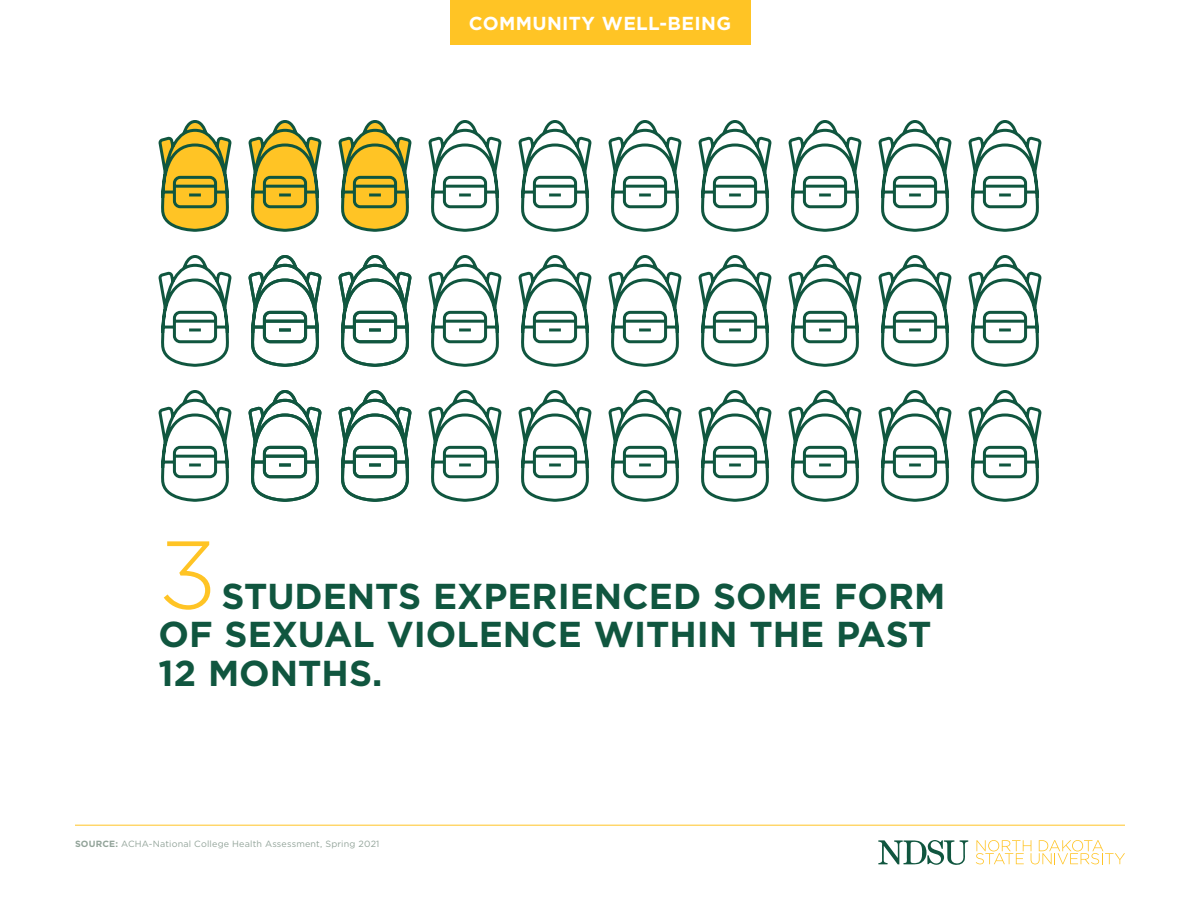
<style>
.page{position:relative;width:1200px;height:900px;background:#fff}
.page>*{position:absolute;margin:0;border:0;box-sizing:border-box;transform-origin:0 0}
.t1{font:300 96px "Gotham";color:#ffc425}
.t2{font:700 36px/38.5px "Gotham";color:#10563f}
.t3{font:700 18.75px "Gotham";letter-spacing:.02em;color:#fff}
.t4{font:9px "Gotham";letter-spacing:.02em;color:#93a49a}
.s1{font-weight:700}
</style>
<div class="page">
<div style="left:450px;top:0;width:300px;height:45px;background:#ffc425"></div>
<svg style="left:878px;top:840px;width:90px;height:25px"></svg>
<svg style="left:976px;top:840px;width:149px;height:24px"></svg>
<hr style="left:75px;top:825px;width:1050px;height:1px;background:#ffc425">
<svg style="left:428px;top:255px;width:74px;height:112px"></svg>
<svg style="left:428px;top:120px;width:74px;height:112px"></svg>
<svg style="left:518px;top:120px;width:74px;height:112px"></svg>
<svg style="left:608px;top:120px;width:74px;height:112px"></svg>
<svg style="left:698px;top:120px;width:74px;height:112px"></svg>
<svg style="left:788px;top:120px;width:74px;height:112px"></svg>
<svg style="left:878px;top:120px;width:74px;height:112px"></svg>
<svg style="left:968px;top:120px;width:74px;height:112px"></svg>
<svg style="left:158px;top:390px;width:74px;height:112px"></svg>
<svg style="left:428px;top:390px;width:74px;height:112px"></svg>
<svg style="left:338px;top:390px;width:74px;height:112px"></svg>
<svg style="left:248px;top:390px;width:74px;height:112px"></svg>
<svg style="left:518px;top:390px;width:74px;height:112px"></svg>
<svg style="left:608px;top:390px;width:74px;height:112px"></svg>
<svg style="left:698px;top:390px;width:74px;height:112px"></svg>
<svg style="left:788px;top:390px;width:74px;height:112px"></svg>
<svg style="left:878px;top:390px;width:74px;height:112px"></svg>
<svg style="left:968px;top:390px;width:74px;height:112px"></svg>
<svg style="left:158px;top:255px;width:74px;height:112px"></svg>
<svg style="left:338px;top:255px;width:74px;height:112px"></svg>
<svg style="left:248px;top:255px;width:74px;height:112px"></svg>
<svg style="left:518px;top:255px;width:74px;height:112px"></svg>
<svg style="left:608px;top:255px;width:74px;height:112px"></svg>
<svg style="left:698px;top:255px;width:74px;height:112px"></svg>
<svg style="left:788px;top:255px;width:74px;height:112px"></svg>
<svg style="left:878px;top:255px;width:74px;height:112px"></svg>
<svg style="left:968px;top:255px;width:74px;height:112px"></svg>
<svg style="left:338px;top:120px;width:74px;height:112px"></svg>
<svg style="left:248px;top:120px;width:74px;height:112px"></svg>
<svg style="left:158px;top:120px;width:74px;height:112px"></svg>
<p class="t3" style="left:469px;top:11px;width:264px">COMMUNITY WELL-BEING</p>
<h1 class="t1" style="left:159px;top:514px;width:60px">3</h1>
<p class="t2" style="left:159px;top:576px;width:788px;text-indent:63px">STUDENTS EXPERIENCED SOME FORM<br>OF SEXUAL VIOLENCE WITHIN THE PAST<br>12 MONTHS.</p>
<p class="t4" style="left:75px;top:838px;width:306px"><span class="s1">SOURCE:</span> ACHA-National College Health Assessment, Spring 2021</p>
</div>
